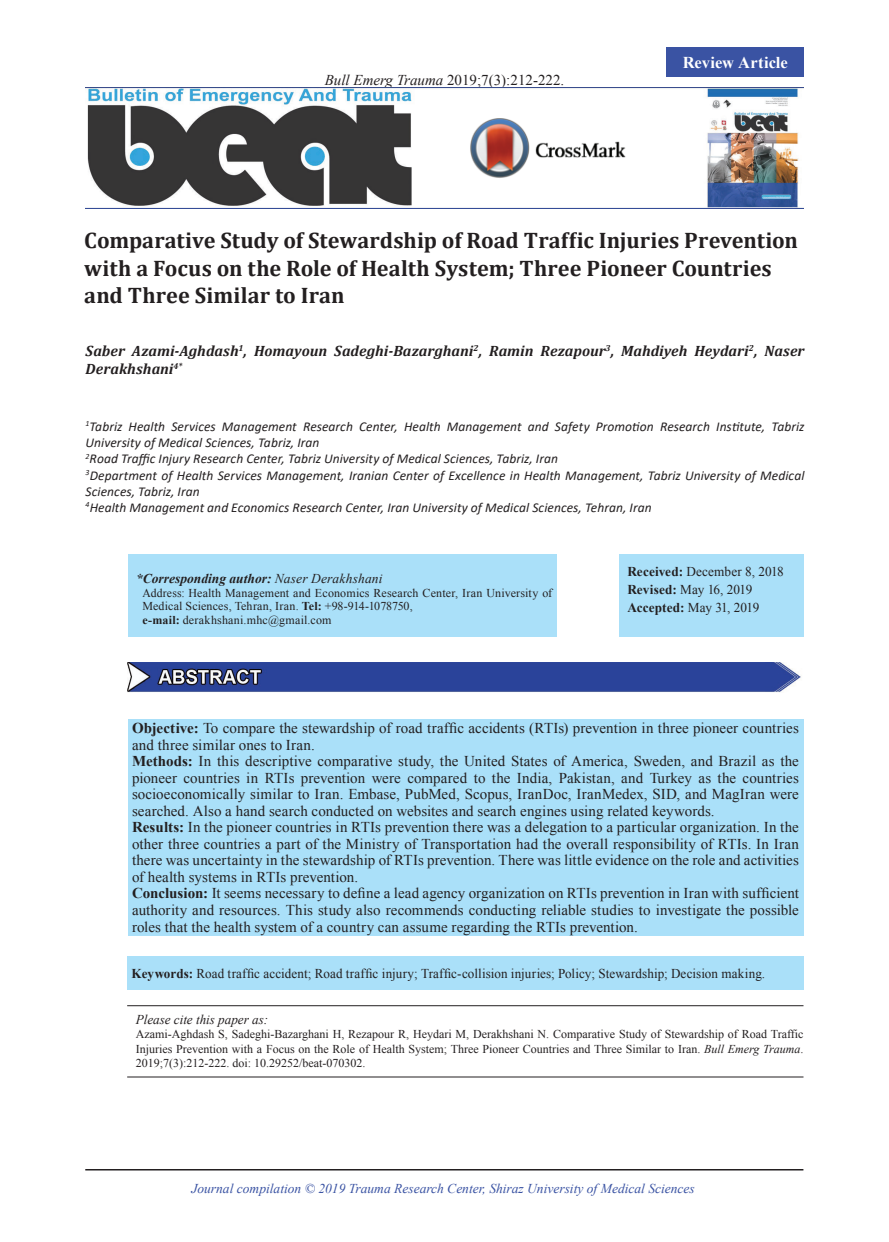
<style>
.page{position:relative;width:889px;height:1242px;background:#fff}
.page>*{position:absolute;margin:0;border:0;box-sizing:border-box;transform-origin:0 0}
.t1{font:700 22.5px/27px "Cambria";letter-spacing:.005em;color:#231f20}
.t2{font:700 16.5px "Times New Roman";color:#fff}
.t3{font:15px/16.5px "Times New Roman";letter-spacing:.005em;color:#231f20}
.t4{font:italic 700 15px/18px "Cambria";color:#231f20}
.t5{font:italic 13.5px/16.2px "Calibri";letter-spacing:.005em;color:#231f20}
.t6{font:13.5px/18px "Times New Roman";letter-spacing:.005em;color:#231f20}
.t7{font:italic 13.5px "Times New Roman";color:#3a53a3}
.t8{font:italic 700 13.5px "Times New Roman";color:#231f20}
.t9{font:italic 13.5px "Times New Roman";color:#231f20}
.t10{font:12px/14.4px "Times New Roman";letter-spacing:.01em;color:#231f20;text-align:justify}
.s1{font-style:italic}
.s2{font-weight:400}
.s3{font-weight:700}
</style>
<div class="page">
<img style="left:85px;top:88px;width:719px;height:121px">
<div style="left:666px;top:48px;width:138px;height:29px;background:#3a53a3"></div>
<div style="left:128px;top:719px;width:675px;height:216px;background:#aae0f9"></div>
<hr style="left:127px;top:1076px;width:676px;height:1px;background:#231f20">
<hr style="left:127px;top:1005px;width:676px;height:1px;background:#231f20">
<div style="left:128px;top:554px;width:428px;height:82px;background:#aae0f9"></div>
<div style="left:619px;top:554px;width:184px;height:82px;background:#aae0f9"></div>
<img style="left:128px;top:662px;width:673px;height:31px">
<div style="left:127px;top:956px;width:676px;height:34px;background:#aae0f9"></div>
<hr style="left:85px;top:1169px;width:718px;height:1px;background:#231f20">
<img style="left:469px;top:119px;width:169px;height:61px">
<p class="t3" style="left:325px;top:72px;width:241px"><span class="s1">Bull Emerg Trauma</span> 2019;7(3):212-222.</p>
<p class="t2" style="left:683px;top:50px;width:106px">Review Article</p>
<h1 class="t1" style="left:84px;top:226px;width:715px">Comparative Study of Stewardship of Road Traffic Injuries Prevention with a Focus on the Role of Health System; Three Pioneer Countries and Three Similar to Iran</h1>
<p class="t4" style="left:86px;top:342px;width:720px">Saber Azami-Aghdash<sup>1</sup>, Homayoun Sadeghi-Bazarghani<sup>2</sup>, Ramin Rezapour<sup>3</sup>, Mahdiyeh Heydari<sup>2</sup>, Naser<br>Derakhshani<sup>4*</sup></p>
<p class="t5" style="left:86px;top:418px;width:720px"><sup>1</sup>Tabriz Health Services Management Research Center, Health Management and Safety Promotion Research Institute, Tabriz University of Medical Sciences, Tabriz, Iran<br><sup>2</sup>Road Traffic Injury Research Center, Tabriz University of Medical Sciences, Tabriz, Iran<br><sup>3</sup>Department of Health Services Management, Iranian Center of Excellence in Health Management, Tabriz University of Medical Sciences, Tabriz, Iran<br><sup>4</sup>Health Management and Economics Research Center, Iran University of Medical Sciences, Tehran, Iran</p>
<p class="t8" style="left:136px;top:569px;width:248px">*Corresponding author: <span class="s2">Naser Derakhshani</span></p>
<p class="t10" style="left:142px;top:585px;width:411px;line-height:13.5px;text-align:left">Address: Health Management and Economics Research Center, Iran University of<br>Medical Sciences, Tehran, Iran. <span class="s3">Tel:</span> +98-914-1078750,<br><span class="s3">e-mail:</span> derakhshani.mhc@gmail.com</p>
<p class="t6" style="left:627px;top:562px;width:158px"><span class="s3">Received:</span> December 8, 2018<br><span class="s3">Revised:</span> May 16, 2019<br><span class="s3">Accepted:</span> May 31, 2019</p>
<p class="t3" style="left:132px;top:719px;width:668px"><span class="s3">Objective:</span> To compare the stewardship of road traffic accidents (RTIs) prevention in three pioneer countries and three similar ones to Iran.<br><span class="s3">Methods:</span> In this descriptive comparative study, the United States of America, Sweden, and Brazil as the pioneer countries in RTIs prevention were compared to the India, Pakistan, and Turkey as the countries socioeconomically similar to Iran. Embase, PubMed, Scopus, IranDoc, IranMedex, SID, and MagIran were searched. Also a hand search conducted on websites and search engines using related keywords.<br><span class="s3">Results:</span> In the pioneer countries in RTIs prevention there was a delegation to a particular organization. In the other three countries a part of the Ministry of Transportation had the overall responsibility of RTIs. In Iran there was uncertainty in the stewardship of RTIs prevention. There was little evidence on the role and activities of health systems in RTIs prevention.<br><span class="s3">Conclusion:</span> It seems necessary to define a lead agency organization on RTIs prevention in Iran with sufficient authority and resources. This study also recommends conducting reliable studies to investigate the possible roles that the health system of a country can assume regarding the RTIs prevention.</p>
<p class="t6" style="left:132px;top:963px;width:635px"><span class="s3">Keywords:</span> Road traffic accident; Road traffic injury; Traffic-collision injuries; Policy; Stewardship; Decision making.</p>
<p class="t9" style="left:136px;top:1010px;width:134px">Please cite this paper as:</p>
<p class="t10" style="left:136px;top:1026px;width:669px">Azami-Aghdash S, Sadeghi-Bazarghani H, Rezapour R, Heydari M, Derakhshani N. Comparative Study of Stewardship of Road Traffic Injuries Prevention with a Focus on the Role of Health System; Three Pioneer Countries and Three Similar to Iran. <span class="s1">Bull Emerg Trauma</span>.<br>2019;7(3):212-222. doi: 10.29252/beat-070302.</p>
<p class="t7" style="left:191px;top:1179px;width:505px">Journal compilation © 2019 Trauma Research Center, Shiraz University of Medical Sciences</p>
</div>
